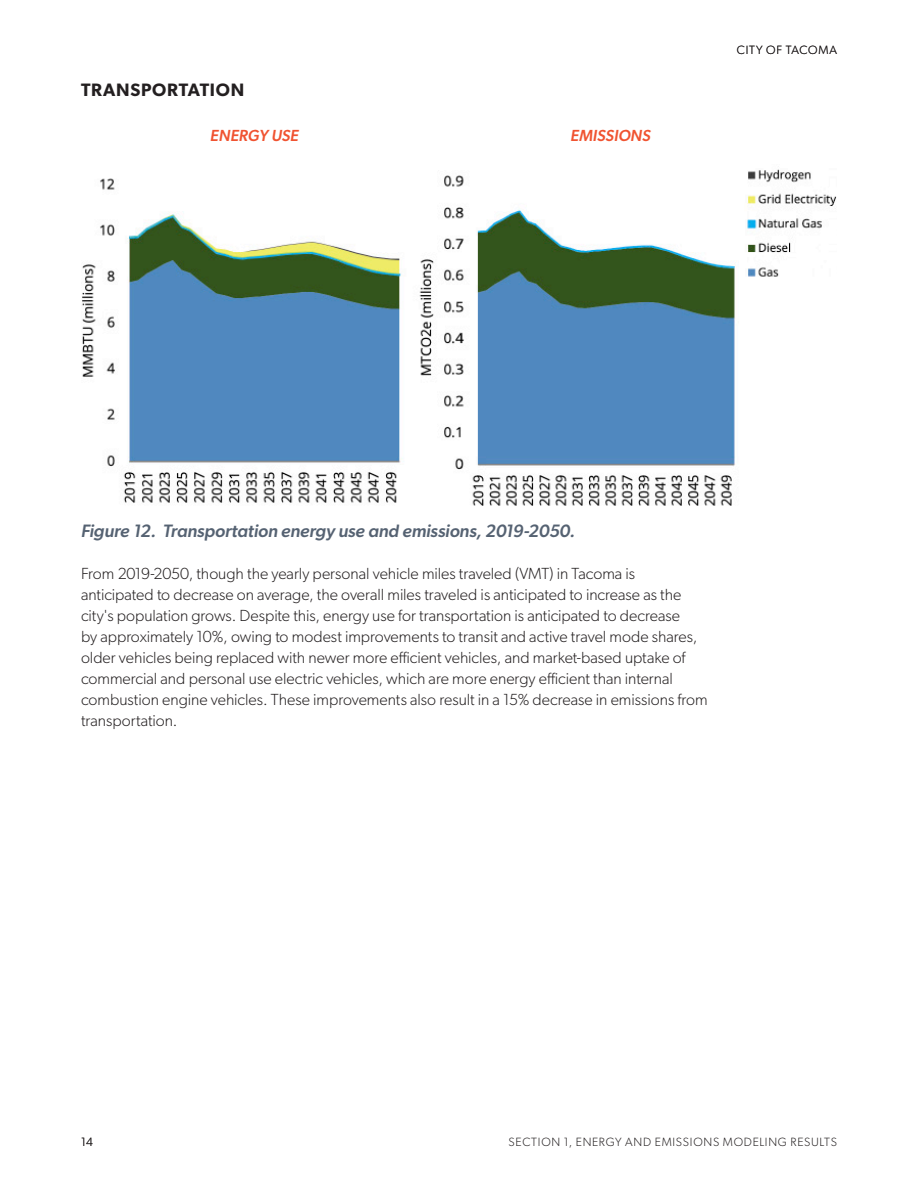
<style>
.page{position:relative;width:918px;height:1188px;background:#fff}
.page>*{position:absolute;margin:0;border:0;box-sizing:border-box;transform-origin:0 0}
.t1{font:italic 500 18px "Gibson";letter-spacing:-.005em;color:#556272}
.H3_-_all_caps{font:600 18px "Gibson";letter-spacing:.04em;color:#231f20}
.Body{font:300 16.2px/21px "Gibson";color:#231f20}
.t2{font:italic 500 16.2px "Gibson";letter-spacing:.005em;color:#f05331}
.t3{font:300 12px "Gibson";letter-spacing:.06em;color:#231f20}
</style>
<div class="page">
<img style="left:82px;top:169px;width:755px;height:337px">
<p class="H3_-_all_caps" style="left:81px;top:79px;width:165px">TRANSPORTATION</p>
<h4 class="t2" style="left:210px;top:126px;width:90px">ENERGY USE</h4>
<h4 class="t2" style="left:571px;top:126px;width:81px">EMISSIONS</h4>
<p class="t3" style="left:737px;top:43px;width:102px">CITY OF TACOMA</p>
<p class="t1" style="left:81px;top:520px;width:496px">Figure 12. Transportation energy use and emissions, 2019-2050.</p>
<p class="Body" style="left:81px;top:563px;width:628px">From 2019-2050, though the yearly personal vehicle miles traveled (VMT) in Tacoma is anticipated to decrease on average, the overall miles traveled is anticipated to increase as the city's population grows. Despite this, energy use for transportation is anticipated to decrease<br>by approximately 10%, owing to modest improvements to transit and active travel mode shares, older vehicles being replaced with newer more efficient vehicles, and market-based uptake of commercial and personal use electric vehicles, which are more energy efficient than internal combustion engine vehicles. These improvements also result in a 15% decrease in emissions from transportation.</p>
<p class="t3" style="left:81px;top:1135px;width:13px">14</p>
<p class="t3" style="left:509px;top:1135px;width:330px">SECTION 1, ENERGY AND EMISSIONS MODELING RESULTS</p>
</div>
